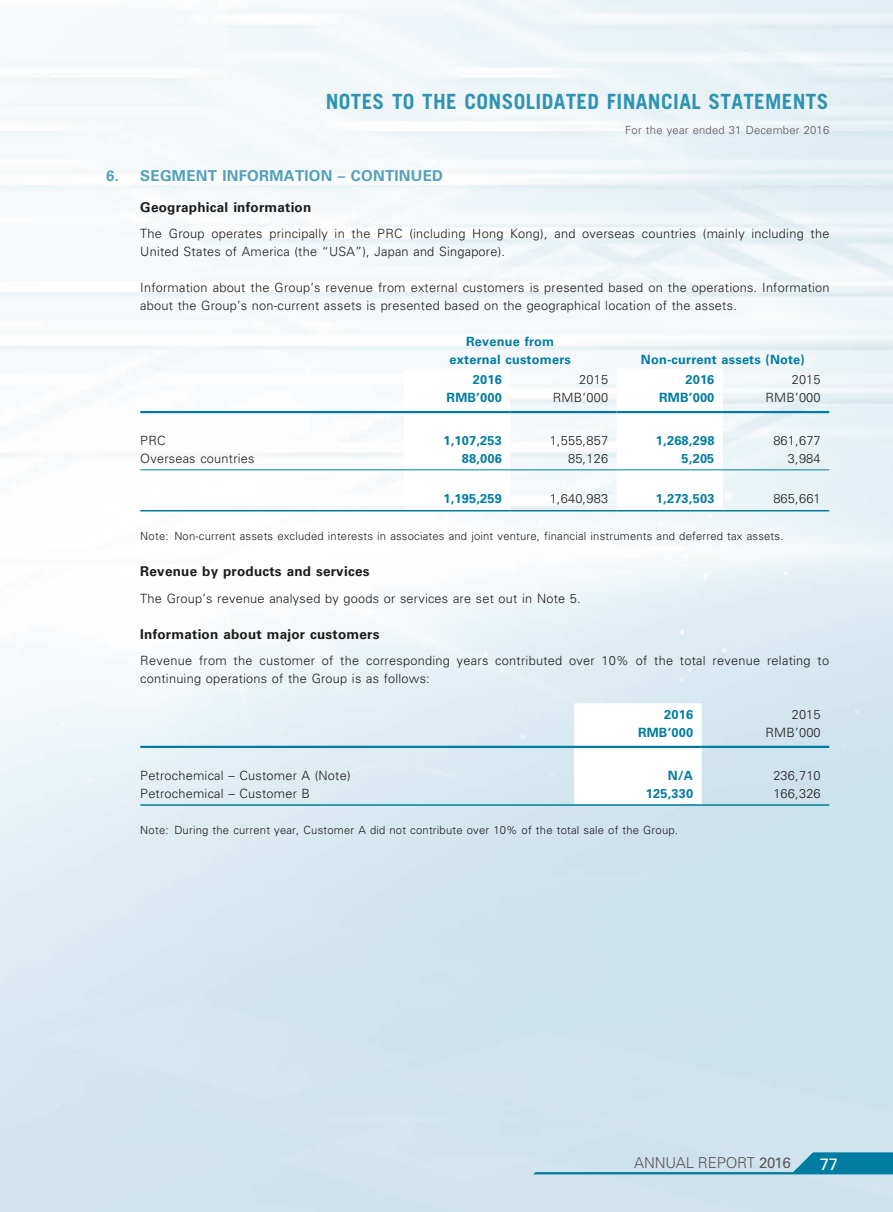
<style>
.page{position:relative;width:893px;height:1212px;background:#fff}
.page>*{position:absolute;margin:0;border:0;box-sizing:border-box;transform-origin:0 0}
.t1{font:700 21px "Trade Gothic LT Std";letter-spacing:.015em;color:#2e93b2}
.t2{font:16.5px "Univers LT Std";color:#fff}
.t3{font:700 15px "Univers LT Std";letter-spacing:.015em;color:#52a0bb}
.t4{font:300 15px "Univers LT Std";letter-spacing:-.01em;color:#575756}
.t5{font:700 13.5px "Univers LT Std";letter-spacing:.015em;color:#1c1c1b}
.t6{font:300 12.75px/18px "Univers LT Std";letter-spacing:.015em;color:#1c1c1b}
.t7{font:700 12.75px/18px "Univers LT Std";letter-spacing:.015em;color:#007ca2;text-align:center}
.t8{font:300 11.25px "Univers LT Std";letter-spacing:.015em;color:#1c1c1b}
.t9{font:300 11.25px "Univers LT Std";letter-spacing:.015em;color:#575756}
.s1{font-weight:400}
</style>
<div class="page">
<svg style="left:533px;top:1152px;width:360px;height:22px;background:#8ec2d4"></svg>
<svg style="left:404px;top:368px;width:319px;height:142px"></svg>
<hr style="left:140px;top:411px;width:264px;height:2px;background:#007ca2">
<hr style="left:404px;top:411px;width:106px;height:2px;background:#007ca2">
<hr style="left:510px;top:411px;width:107px;height:2px;background:#007ca2">
<hr style="left:617px;top:411px;width:106px;height:2px;background:#007ca2">
<hr style="left:723px;top:411px;width:106px;height:2px;background:#007ca2">
<hr style="left:140px;top:469px;width:264px;height:1px;background:#007ca2">
<hr style="left:404px;top:469px;width:106px;height:1px;background:#007ca2">
<hr style="left:510px;top:469px;width:107px;height:1px;background:#007ca2">
<hr style="left:617px;top:469px;width:106px;height:1px;background:#007ca2">
<hr style="left:723px;top:469px;width:106px;height:1px;background:#007ca2">
<hr style="left:140px;top:510px;width:264px;height:1px;background:#007ca2">
<hr style="left:404px;top:510px;width:106px;height:1px;background:#007ca2">
<hr style="left:510px;top:510px;width:107px;height:1px;background:#007ca2">
<hr style="left:617px;top:510px;width:106px;height:1px;background:#007ca2">
<hr style="left:723px;top:510px;width:106px;height:1px;background:#007ca2">
<svg style="left:574px;top:703px;width:128px;height:101px"></svg>
<hr style="left:140px;top:746px;width:434px;height:2px;background:#007ca2">
<hr style="left:574px;top:746px;width:128px;height:2px;background:#007ca2">
<hr style="left:702px;top:746px;width:127px;height:2px;background:#007ca2">
<hr style="left:140px;top:804px;width:434px;height:2px;background:#007ca2">
<hr style="left:574px;top:804px;width:128px;height:2px;background:#007ca2">
<hr style="left:702px;top:804px;width:127px;height:2px;background:#007ca2">
<h1 class="t1" style="left:326px;top:88px;width:504px">NOTES TO THE CONSOLIDATED FINANCIAL STATEMENTS</h1>
<p class="t9" style="left:625px;top:123px;width:206px">For the year ended 31 December 2016</p>
<p class="t3" style="left:106px;top:167px;width:338px">6. SEGMENT INFORMATION – CONTINUED</p>
<p class="t5" style="left:140px;top:199px;width:173px">Geographical information</p>
<p class="t6" style="left:140px;top:225px;width:691px">The Group operates principally in the PRC (including Hong Kong), and overseas countries (mainly including the<br>United States of America (the “USA”), Japan and Singapore).</p>
<p class="t6" style="left:140px;top:279px;width:691px">Information about the Group’s revenue from external customers is presented based on the operations. Information about the Group’s non-current assets is presented based on the geographical location of the assets.</p>
<p class="t7" style="left:450px;top:333px;width:123px">Revenue from external customers</p>
<p class="t7" style="left:641px;top:351px;width:165px">Non-current assets (Note)</p>
<p class="t7" style="left:473px;top:371px;width:31px">2016</p>
<p class="t6" style="left:579px;top:371px;width:31px">2015</p>
<p class="t7" style="left:685px;top:371px;width:31px">2016</p>
<p class="t6" style="left:792px;top:371px;width:31px">2015</p>
<p class="t7" style="left:447px;top:389px;width:57px">RMB’000</p>
<p class="t6" style="left:553px;top:389px;width:57px">RMB’000</p>
<p class="t7" style="left:659px;top:389px;width:57px">RMB’000</p>
<p class="t6" style="left:765px;top:389px;width:57px">RMB’000</p>
<p class="t6" style="left:140px;top:431px;width:27px">PRC</p>
<p class="t7" style="left:443px;top:431px;width:60px">1,107,253</p>
<p class="t6" style="left:550px;top:431px;width:60px">1,555,857</p>
<p class="t7" style="left:656px;top:431px;width:60px">1,268,298</p>
<p class="t6" style="left:773px;top:431px;width:49px">861,677</p>
<p class="t6" style="left:140px;top:449px;width:116px">Overseas countries</p>
<p class="t7" style="left:462px;top:449px;width:42px">88,006</p>
<p class="t6" style="left:568px;top:449px;width:42px">85,126</p>
<p class="t7" style="left:682px;top:449px;width:34px">5,205</p>
<p class="t6" style="left:788px;top:449px;width:34px">3,984</p>
<p class="t7" style="left:443px;top:490px;width:60px">1,195,259</p>
<p class="t6" style="left:550px;top:490px;width:60px">1,640,983</p>
<p class="t7" style="left:656px;top:490px;width:60px">1,273,503</p>
<p class="t6" style="left:773px;top:490px;width:49px">865,661</p>
<p class="t8" style="left:140px;top:529px;width:645px">Note: Non-current assets excluded interests in associates and joint venture, financial instruments and deferred tax assets.</p>
<p class="t5" style="left:140px;top:563px;width:231px">Revenue by products and services</p>
<p class="t6" style="left:140px;top:589px;width:442px">The Group’s revenue analysed by goods or services are set out in Note 5.</p>
<p class="t5" style="left:140px;top:626px;width:241px">Information about major customers</p>
<p class="t6" style="left:140px;top:652px;width:690px">Revenue from the customer of the corresponding years contributed over 10% of the total revenue relating to continuing operations of the Group is as follows:</p>
<p class="t7" style="left:664px;top:706px;width:31px">2016</p>
<p class="t6" style="left:792px;top:706px;width:31px">2015</p>
<p class="t7" style="left:638px;top:724px;width:57px">RMB’000</p>
<p class="t6" style="left:766px;top:724px;width:57px">RMB’000</p>
<p class="t6" style="left:140px;top:766px;width:212px">Petrochemical – Customer A (Note)</p>
<p class="t7" style="left:668px;top:766px;width:27px">N/A</p>
<p class="t6" style="left:773px;top:766px;width:49px">236,710</p>
<p class="t6" style="left:140px;top:784px;width:171px">Petrochemical – Customer B</p>
<p class="t7" style="left:646px;top:784px;width:49px">125,330</p>
<p class="t6" style="left:773px;top:784px;width:49px">166,326</p>
<p class="t8" style="left:140px;top:824px;width:539px">Note: During the current year, Customer A did not contribute over 10% of the total sale of the Group.</p>
<p class="t4" style="left:634px;top:1154px;width:158px">ANNUAL REPORT <span class="s1">2016</span></p>
<p class="t2" style="left:820px;top:1154px;width:20px">77</p>
</div>
